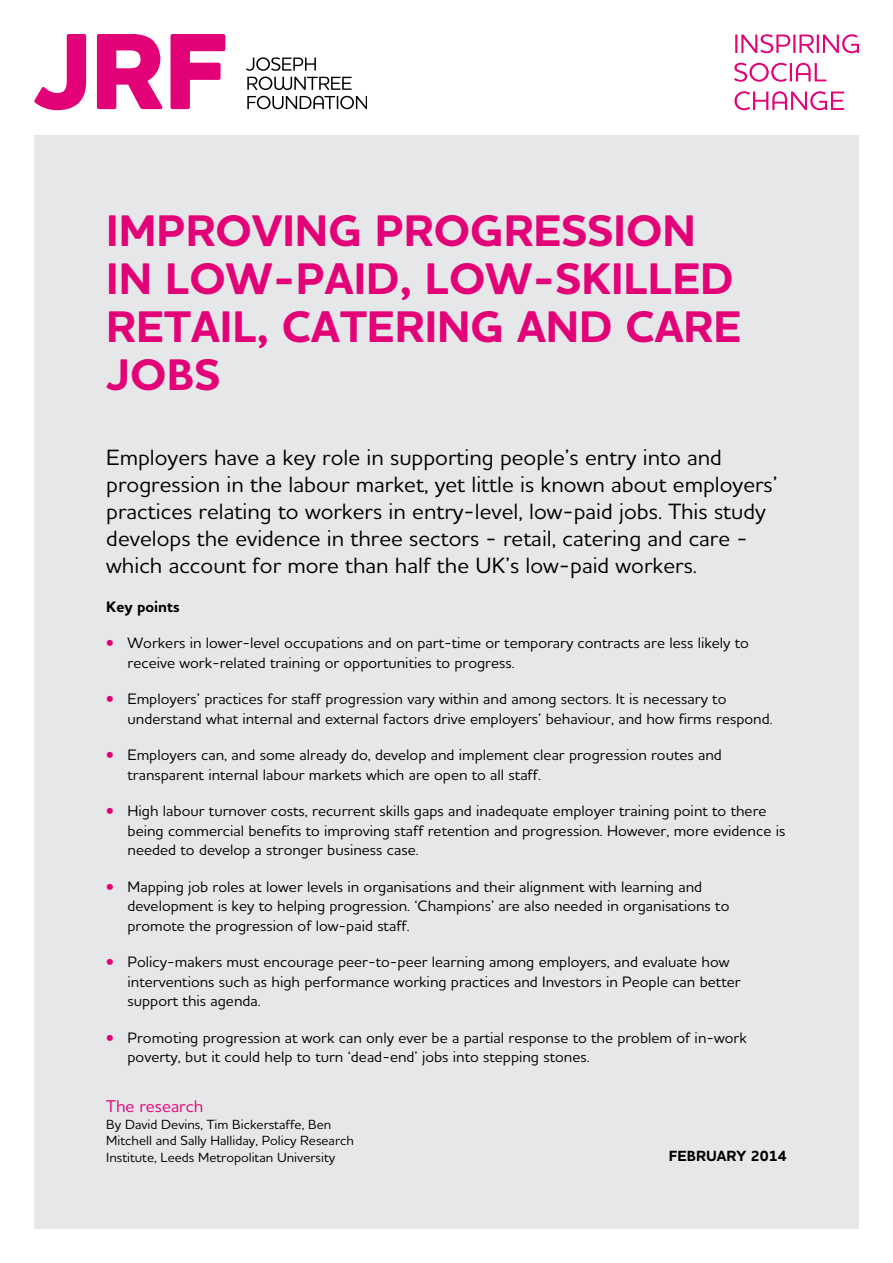
<style>
.page{position:relative;width:893px;height:1263px;background:#fff}
.page>*{position:absolute;margin:0;border:0;box-sizing:border-box;transform-origin:0 0}
.t1{font:700 45px/48px "Houschka Alt Pro";color:#e20177}
.t2{font:500 22.5px/27px "Houschka Alt Pro";color:#000}
.t3{font:500 17.25px "Houschka Alt Pro";color:#e20177}
.t4{font:500 15.3px/19.5px "Houschka Alt Pro";color:#000}
.t5{font:700 15.3px "Houschka Alt Pro";color:#000}
.t6{font:700 15px "Houschka Alt Pro";color:#000}
.t7{font:500 13.5px/16.5px "Houschka Alt Pro";color:#000}
.s1{font-weight:700;font-size:15px;color:#e20177}
</style>
<div class="page">
<div style="left:34px;top:136px;width:825px;height:1093px;background:#e6e7e8"></div>
<svg style="left:34px;top:34px;width:52px;height:76px"></svg>
<svg style="left:97px;top:34px;width:66px;height:75px"></svg>
<svg style="left:171px;top:34px;width:54px;height:75px"></svg>
<svg style="left:246px;top:57px;width:70px;height:14px"></svg>
<svg style="left:247px;top:77px;width:105px;height:13px"></svg>
<svg style="left:247px;top:96px;width:120px;height:13px"></svg>
<svg style="left:735px;top:34px;width:124px;height:19px"></svg>
<svg style="left:734px;top:63px;width:92px;height:19px"></svg>
<svg style="left:734px;top:91px;width:110px;height:19px"></svg>
<h1 class="t1" style="left:106px;top:207px;width:636px">IMPROVING PROGRESSION<br>IN LOW-PAID, LOW-SKILLED<br>RETAIL, CATERING AND CARE<br>JOBS</h1>
<p class="t2" style="left:106px;top:443px;width:673px">Employers have a key role in supporting people’s entry into and progression in the labour market, yet little is known about employers’ practices relating to workers in entry-level, low-paid jobs. This study develops the evidence in three sectors - retail, catering and care - which account for more than half the UK’s low-paid workers.</p>
<p class="t5" style="left:106px;top:596px;width:75px">KEY POINTS</p>
<p class="t4" style="left:128px;top:633px;width:623px;text-indent:-21px"><span class="s1">•</span> Workers in lower-level occupations and on part-time or temporary contracts are less likely to receive work-related training or opportunities to progress.</p>
<p class="t4" style="left:128px;top:689px;width:646px;text-indent:-21px"><span class="s1">•</span> Employers’ practices for staff progression vary within and among sectors. It is necessary to understand what internal and external factors drive employers’ behaviour, and how firms respond.</p>
<p class="t4" style="left:128px;top:745px;width:596px;text-indent:-21px"><span class="s1">•</span> Employers can, and some already do, develop and implement clear progression routes and transparent internal labour markets which are open to all staff.</p>
<p class="t4" style="left:128px;top:801px;width:659px;text-indent:-21px"><span class="s1">•</span> High labour turnover costs, recurrent skills gaps and inadequate employer training point to there being commercial benefits to improving staff retention and progression. However, more evidence is needed to develop a stronger business case.</p>
<p class="t4" style="left:128px;top:876px;width:603px;text-indent:-21px"><span class="s1">•</span> Mapping job roles at lower levels in organisations and their alignment with learning and development is key to helping progression. ‘Champions’ are also needed in organisations to promote the progression of low-paid staff.</p>
<p class="t4" style="left:128px;top:952px;width:615px;text-indent:-21px"><span class="s1">•</span> Policy-makers must encourage peer-to-peer learning among employers, and evaluate how interventions such as high performance working practices and Investors in People can better support this agenda.</p>
<p class="t4" style="left:128px;top:1027px;width:621px;text-indent:-21px"><span class="s1">•</span> Promoting progression at work can only ever be a partial response to the problem of in-work poverty, but it could help to turn ‘dead-end’ jobs into stepping stones.</p>
<p class="t3" style="left:106px;top:1095px;width:99px">The research</p>
<p class="t7" style="left:106px;top:1115px;width:249px">By David Devins, Tim Bickerstaffe, Ben<br>Mitchell and Sally Halliday, Policy Research<br>Institute, Leeds Metropolitan University</p>
<p class="t6" style="left:669px;top:1146px;width:19px">FEBR</p>
<p class="t6" style="left:706px;top:1146px;width:82px">UARY 2014</p>
</div>
